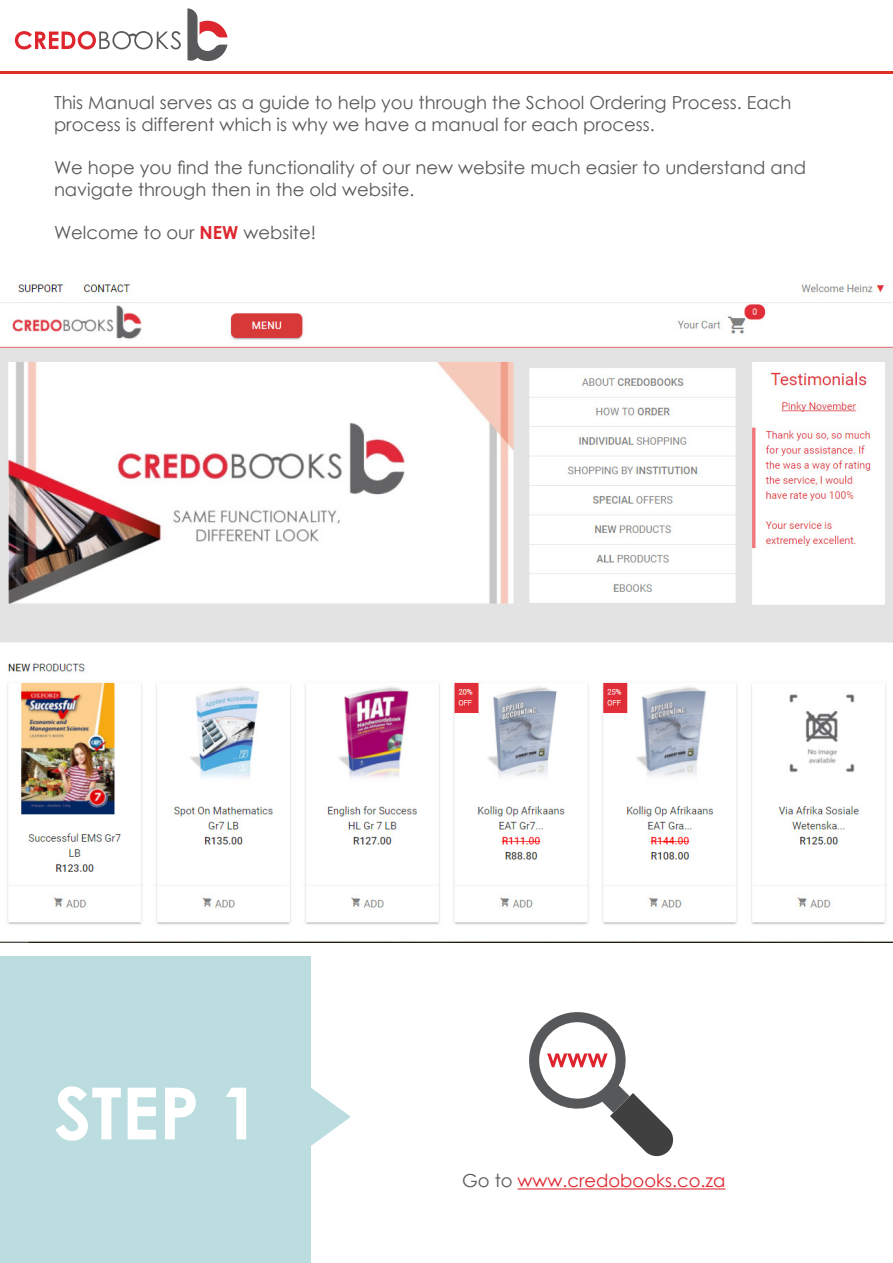
<style>
.page{position:relative;width:893px;height:1263px;background:#fff}
.page>*{position:absolute;margin:0;border:0;box-sizing:border-box;transform-origin:0 0}
.t1{font:700 72px "Century Gothic";color:#fff}
.t2{font:18px/21.6px "Century Gothic";color:#59595c}
.t3{font:18px "Century Gothic";color:#de262e}
.s1{font-weight:700;color:#de262e}
.s2{color:#59595c}
</style>
<div class="page">
<hr style="left:0;top:71px;width:893px;height:3px;background:#de2f25">
<svg style="left:187px;top:8px;width:40px;height:54px"></svg>
<svg style="left:15px;top:31px;width:166px;height:18px"></svg>
<img style="left:0;top:281px;width:893px;height:661px">
<div style="left:0;top:956px;width:310px;height:307px;background:#bbdde0"></div>
<svg style="left:310px;top:1087px;width:41px;height:59px"></svg>
<svg style="left:529px;top:1012px;width:144px;height:145px"></svg>
<svg style="left:517px;top:1188px;width:209px;height:2px"></svg>
<p class="t2" style="left:54px;top:92px;width:739px">This Manual serves as a guide to help you through the School Ordering Process. Each process is different which is why we have a manual for each process.</p>
<p class="t2" style="left:54px;top:156px;width:753px">We hope you find the functionality of our new website much easier to understand and navigate through then in the old website.</p>
<p class="t2" style="left:54px;top:221px;width:264px">Welcome to our <span class="s1">NEW</span> website!</p>
<h1 class="t1" style="left:54px;top:1058px;width:207px">STEP 1</h1>
<p class="t3" style="left:462px;top:1168px;width:265px"><span class="s2">Go to</span> www.credobooks.co.za</p>
</div>
